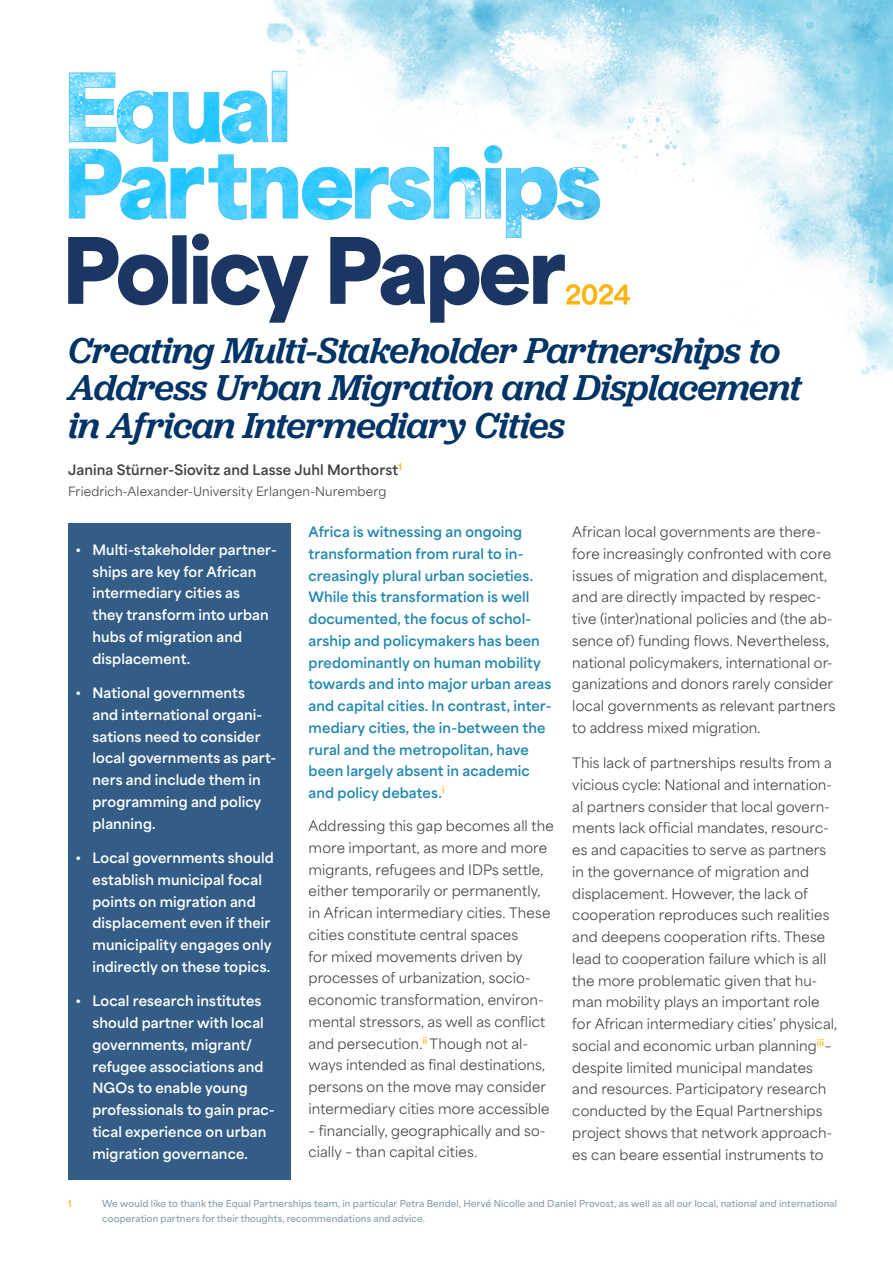
<style>
.page{position:relative;width:893px;height:1263px;background:#fff}
.page>*{position:absolute;margin:0;border:0;box-sizing:border-box;transform-origin:0 0}
.t1{font:italic 500 37.5px/37.5px "Jubilat";letter-spacing:-.02em;color:#036}
.t2{font:13.5px/21.8px "Area Normal";letter-spacing:.005em;color:#404042}
.t3{font:700 13.5px/21.8px "Area Normal";letter-spacing:.005em;color:#fff}
.t4{font:700 13.5px/21.8px "Area Normal";letter-spacing:.005em;color:#2187b0}
.t5{font:700 13.5px "Area Normal";letter-spacing:.01em;color:#404042}
.t6{font:12px "Area Normal";letter-spacing:.01em;color:#404042}
.t7{font:600 9px/15px "Area Normal";letter-spacing:.01em;color:#859fad}
.t8{font:100 9px "Area Variable";color:#fcb508}
</style>
<div class="page">
<img style="left:266px;top:0;width:627px;height:375px">
<div style="left:68px;top:523px;width:223px;height:656px;background:#335d86"></div>
<svg style="left:69px;top:71px;width:531px;height:163px"></svg>
<svg style="left:68px;top:234px;width:562px;height:89px"></svg>
<h1 class="t1" style="left:68px;top:330px;width:735px">Creating Multi-Stakeholder Partnerships to<br>Address Urban Migration and Displacement in African Intermediary Cities</h1>
<p class="t5" style="left:68px;top:457px;width:335px">Janina Stürner-Siovitz and Lasse Juhl Morthorst<sup>1</sup></p>
<p class="t6" style="left:68px;top:480px;width:320px">Friedrich-Alexander-University Erlangen-Nuremberg</p>
<p class="t3" style="left:92px;top:537px;width:186px;text-indent:-17px">• Multi-stakeholder partner&shy;ships are key for African intermediary cities as<br>they transform into urban hubs of migration and displacement.</p>
<p class="t3" style="left:92px;top:680px;width:185px;text-indent:-17px">• National governments<br>and international organi&shy;sations need to consider local governments as part&shy;ners and include them in programming and policy planning.</p>
<p class="t3" style="left:92px;top:845px;width:183px;text-indent:-17px">• Local governments should establish municipal focal points on migration and displacement even if their municipality engages only indirectly on these topics.</p>
<p class="t3" style="left:92px;top:989px;width:184px;text-indent:-17px">• Local research institutes should partner with local governments, migrant/ refugee associations and<br>NGOs to enable young professionals to gain prac&shy;tical experience on urban migration governance.</p>
<p class="t4" style="left:309px;top:519px;width:244px">Africa is witnessing an ongoing transformation from rural to in&shy;creasingly plural urban societies.<br>While this transformation is well documented, the focus of schol&shy;arship and policymakers has been predominantly on human mobility towards and into major urban areas and capital cities. In contrast, inter&shy;mediary cities, the in-between the rural and the metropolitan, have been largely absent in academic and policy debates.<sup>i</sup></p>
<p class="t2" style="left:309px;top:813px;width:247px">Addressing this gap becomes all the more important, as more and more migrants, refugees and IDPs settle, either temporarily or permanently, in African intermediary cities. These cities constitute central spaces<br>for mixed movements driven by processes of urbanization, socio&shy;economic transformation, environ&shy;mental stressors, as well as conflict and persecution.<sup>ii</sup> Though not al&shy;ways intended as final destinations, persons on the move may consider intermediary cities more accessible</p>
<p class="t2" style="left:309px;top:1118px;width:238px">– financially, geographically and so&shy;cially – than capital cities.</p>
<p class="t2" style="left:572px;top:519px;width:265px">African local governments are there&shy;fore increasingly confronted with core issues of migration and displacement, and are directly impacted by respec&shy;tive (inter)national policies and (the ab&shy;sence of) funding flows. Nevertheless, national policymakers, international or&shy;ganizations and donors rarely consider local governments as relevant partners to address mixed migration.</p>
<p class="t2" style="left:572px;top:750px;width:266px">This lack of partnerships results from a vicious cycle: National and internation&shy;al partners consider that local govern&shy;ments lack official mandates, resourc&shy;es and capacities to serve as partners in the governance of migration and displacement. However, the lack of cooperation reproduces such realities and deepens cooperation rifts. These lead to cooperation failure which is all the more problematic given that hu&shy;man mobility plays an important role for African intermediary cities’ physical, social and economic urban planning<sup>iii</sup>– despite limited municipal mandates and resources. Participatory research conducted by the Equal Partnerships project shows that network approach&shy;es can beare essential instruments to</p>
<p class="t8" style="left:68px;top:1195px;width:5px">1</p>
<p class="t7" style="left:102px;top:1194px;width:736px">We would like to thank the Equal Partnerships team, in particular Petra Bendel, Hervé Nicolle and Daniel Provost, as well as all our local, national and international cooperation partners for their thoughts, recommendations and advice.</p>
</div>
